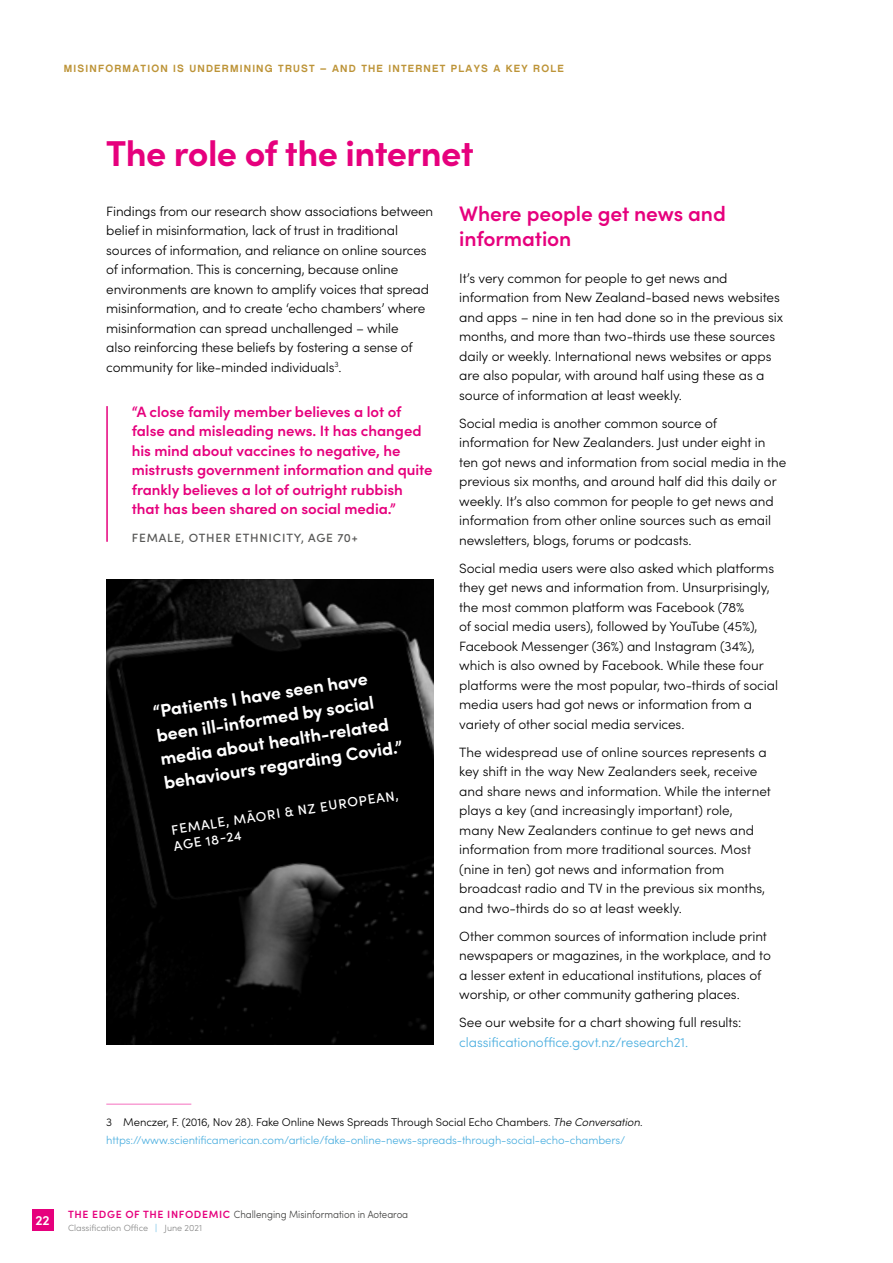
<style>
.page{position:relative;width:893px;height:1263px;background:#fff}
.page>*{position:absolute;margin:0;border:0;box-sizing:border-box;transform-origin:0 0}
.t1{font:700 36px "Sofia Pro";letter-spacing:-.015em;color:#e6007d}
.t2{font:600 21px/25.2px "Sofia Pro";letter-spacing:-.005em;color:#e6007d}
.t3{font:700 18px/24px "Sofia Pro";color:#fff}
.t4{font:600 15px/19.5px "Sofia Pro";letter-spacing:-.005em;color:#e6007d}
.t5{font:300 13.5px/19.5px "Sofia Pro";letter-spacing:-.005em;color:#000}
.t6{font:300 13.5px "Sofia Pro";letter-spacing:-.005em;color:#4aaedf}
.t7{font:500 13.5px/15.9px "Sofia Pro";color:#fff}
.t8{font:600 13.5px "Sofia Pro";color:#fff}
.t9{font:500 12px "Sofia Pro";letter-spacing:.07em;color:#575756}
.t10{font:300 11.25px/17.7px "Sofia Pro";letter-spacing:-.01em;color:#4aaedf}
.t11{font:10.5px "Chalet New York Nineteen Sixty";letter-spacing:.115em;color:#bd9438}
.t12{font:300 10.5px "Sofia Pro";color:#3c3c3b;scale:.92 1}
.t13{font:300 9px "Sofia Pro";color:#878787}
.s1{color:#000}
.s2{font-style:italic;color:#000}
.s3{font-weight:600;color:#e6007d}
.s4{color:#4aaedf}
</style>
<div class="page">
<div style="left:32px;top:1210px;width:21px;height:21px;background:#e6007d"></div>
<hr style="left:106px;top:1103px;width:85px;height:2px;background:#f680c6">
<img style="left:106px;top:579px;width:328px;height:465px">
<hr style="left:106px;top:406px;width:2px;height:136px;background:#e6007d">
<p class="t11" style="left:64px;top:62px;width:502px">MISINFORMATION IS UNDERMINING TRUST – AND THE INTERNET PLAYS A KEY ROLE</p>
<h1 class="t1" style="left:106px;top:126px;width:369px">The role of the internet</h1>
<p class="t5" style="left:106px;top:201px;width:328px">Findings from our research show associations between belief in misinformation, lack of trust in traditional sources of information, and reliance on online sources of information. This is concerning, because online environments are known to amplify voices that spread misinformation, and to create ‘echo chambers’ where misinformation can spread unchallenged – while<br>also reinforcing these beliefs by fostering a sense of community for like-minded individuals<sup>3</sup>.</p>
<p class="t4" style="left:132px;top:401px;width:302px">“A close family member believes a lot of false and misleading news. It has changed his mind about vaccines to negative, he mistrusts government information and quite frankly believes a lot of outright rubbish that has been shared on social media.”</p>
<p class="t9" style="left:132px;top:528px;width:227px">FEMALE, OTHER ETHNICITY, AGE 70+</p>
<h3 class="t3" style="left:151px;top:699px;width:243px;rotate:-9deg">“Patients I have seen have been ill-informed by social media about health-related behaviours regarding Covid.”</h3>
<p class="t7" style="left:170px;top:822px;width:231px;rotate:-9deg">FEMALE, MĀORI &amp; NZ EUROPEAN,<br>AGE 18-24</p>
<h2 class="t2" style="left:459px;top:200px;width:268px">Where people get news and information</h2>
<p class="t5" style="left:459px;top:268px;width:325px">It’s very common for people to get news and information from New Zealand-based news websites and apps – nine in ten had done so in the previous six months, and more than two-thirds use these sources daily or weekly. International news websites or apps are also popular, with around half using these as a source of information at least weekly.</p>
<p class="t5" style="left:459px;top:413px;width:329px">Social media is another common source of information for New Zealanders. Just under eight in ten got news and information from social media in the previous six months, and around half did this daily or weekly. It’s also common for people to get news and information from other online sources such as email newsletters, blogs, forums or podcasts.</p>
<p class="t5" style="left:459px;top:557px;width:320px">Social media users were also asked which platforms they get news and information from. Unsurprisingly, the most common platform was Facebook (78%<br>of social media users), followed by YouTube (45%), Facebook Messenger (36%) and Instagram (34%), which is also owned by Facebook. While these four platforms were the most popular, two-thirds of social media users had got news or information from a variety of other social media services.</p>
<p class="t5" style="left:459px;top:741px;width:313px">The widespread use of online sources represents a key shift in the way New Zealanders seek, receive and share news and information. While the internet plays a key (and increasingly important) role,<br>many New Zealanders continue to get news and information from more traditional sources. Most (nine in ten) got news and information from broadcast radio and TV in the previous six months, and two-thirds do so at least weekly.</p>
<p class="t5" style="left:459px;top:925px;width:313px">Other common sources of information include print newspapers or magazines, in the workplace, and to a lesser extent in educational institutions, places of worship, or other community gathering places.</p>
<p class="t5" style="left:459px;top:1012px;width:284px">See our website for a chart showing full results:</p>
<p class="t6" style="left:459px;top:1032px;width:230px">classificationoffice.govt.nz/research21.</p>
<p class="t10" style="left:106px;top:1113px;width:538px"><span class="s1">3 Menczer, F. (2016, Nov 28). Fake Online News Spreads Through Social Echo Chambers.</span> <span class="s2">The Conversation. </span>https://www.scientificamerican.com/article/fake-online-news-spreads-through-social-echo-chambers/</p>
<p class="t8" style="left:35px;top:1210px;width:16px">22</p>
<p class="t12" style="left:68px;top:1206px;width:371px"><span class="s3">THE EDGE OF THE INFODEMIC</span> Challenging Misinformation in Aotearoa</p>
<p class="t13" style="left:68px;top:1221px;width:136px">Classification Office <span class="s4">|</span> June 2021</p>
</div>
